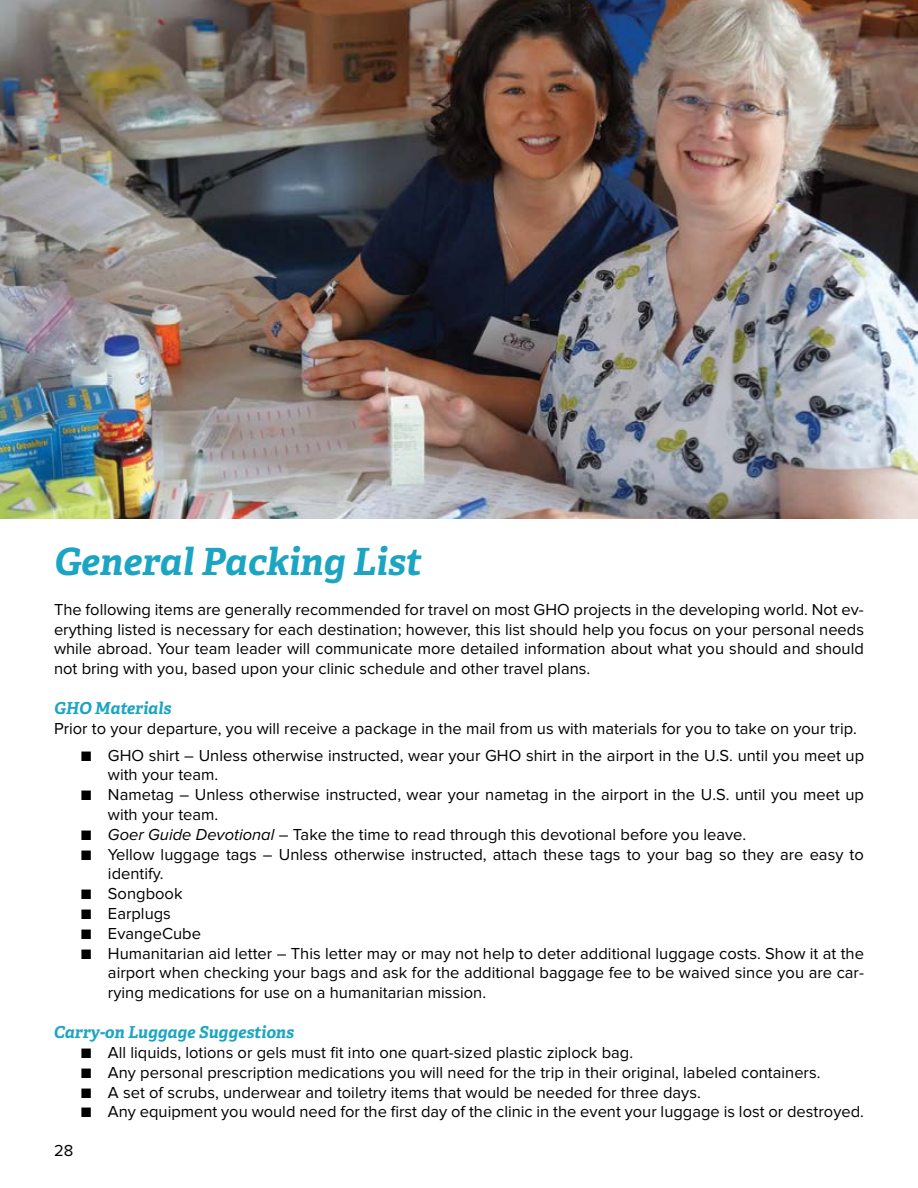
<style>
.page{position:relative;width:918px;height:1188px;background:#fff}
.page>*{position:absolute;margin:0;border:0;box-sizing:border-box;transform-origin:0 0}
.t1{font:italic 700 37.5px "Adelle Basic";color:#1ca5c2}
.t2{font:16.5px/19.8px "Proxima Nova";color:#000}
.t3{font:italic 700 16.5px "Adelle Basic";color:#1ca5c2}
.s1{font-style:italic}
</style>
<div class="page">
<img style="left:0;top:0;width:918px;height:518px">
<h1 class="t1" style="left:54px;top:538px;width:369px">General Packing List</h1>
<p class="t2" style="left:54px;top:600px;width:812px;text-align:justify">The following items are generally recommended for travel on most GHO projects in the developing world. Not ev&shy;erything listed is necessary for each destination; however, this list should help you focus on your personal needs while abroad. Your team leader will communicate more detailed information about what you should and should not bring with you, based upon your clinic schedule and other travel plans.</p>
<p class="t3" style="left:54px;top:698px;width:119px">GHO Materials</p>
<p class="t2" style="left:54px;top:719px;width:804px">Prior to your departure, you will receive a package in the mail from us with materials for you to take on your trip.</p>
<p class="t2" style="left:108px;top:746px;width:758px;text-indent:-27px">■ GHO shirt – Unless otherwise instructed, wear your GHO shirt in the airport in the U.S. until you meet up with your team.</p>
<p class="t2" style="left:108px;top:786px;width:757px;text-indent:-27px">■ Nametag – Unless otherwise instructed, wear your nametag in the airport in the U.S. until you meet up with your team.</p>
<p class="t2" style="left:81px;top:825px;width:667px">■ <span class="s1">Goer Guide Devotional</span> – Take the time to read through this devotional before you leave.</p>
<p class="t2" style="left:108px;top:845px;width:757px;text-indent:-27px">■ Yellow luggage tags – Unless otherwise instructed, attach these tags to your bag so they are easy to identify.</p>
<p class="t2" style="left:81px;top:885px;width:103px">■ Songbook</p>
<p class="t2" style="left:81px;top:904px;width:91px">■ Earplugs</p>
<p class="t2" style="left:81px;top:924px;width:122px">■ EvangeCube</p>
<p class="t2" style="left:108px;top:944px;width:758px;text-align:justify;text-indent:-27px">■ Humanitarian aid letter – This letter may or may not help to deter additional luggage costs. Show it at the airport when checking your bags and ask for the additional baggage fee to be waived since you are car&shy;rying medications for use on a humanitarian mission.</p>
<p class="t3" style="left:54px;top:1022px;width:242px">Carry-on Luggage Suggestions</p>
<p class="t2" style="left:81px;top:1043px;width:554px">■ All liquids, lotions or gels must fit into one quart-sized plastic ziplock bag.</p>
<p class="t2" style="left:81px;top:1063px;width:741px">■ Any personal prescription medications you will need for the trip in their original, labeled containers.</p>
<p class="t2" style="left:81px;top:1083px;width:621px">■ A set of scrubs, underwear and toiletry items that would be needed for three days.</p>
<p class="t2" style="left:81px;top:1103px;width:785px">■ Any equipment you would need for the first day of the clinic in the event your luggage is lost or destroyed.</p>
<p class="t2" style="left:54px;top:1141px;width:21px">28</p>
</div>
